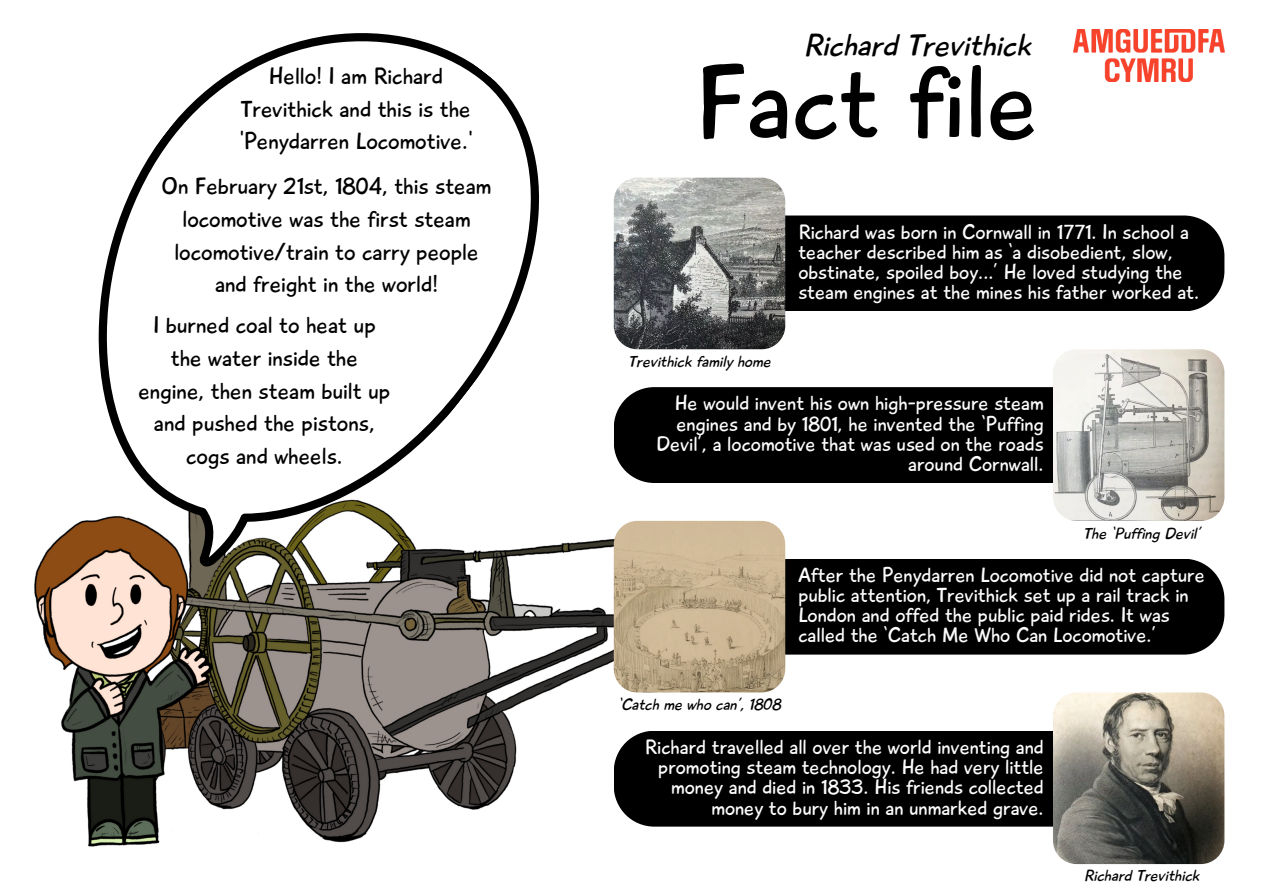
<style>
.page{position:relative;width:1263px;height:894px;background:#fff}
.page>*{position:absolute;margin:0;border:0;box-sizing:border-box;transform-origin:0 0}
.t1{font:107.7px "Playtime With Hot Toddies";color:#000}
.t2{font:italic 32.55px "Playtime With Hot Toddies";color:#000}
.t3{font:24px/32.7px "Playtime With Hot Toddies";color:#000;text-align:center}
.t4{font:21.15px/20.2px "Playtime With Hot Toddies";color:#fcfcfc}
.t5{font:italic 16.5px "Playtime With Hot Toddies";color:#000}
</style>
<div class="page">
<img style="left:43px;top:347px;width:619px;height:500px">
<div style="left:614px;top:730px;width:439px;height:96px;background:#000"></div>
<div style="left:628px;top:387px;width:425px;height:96px;background:#000"></div>
<svg style="left:34px;top:33px;width:594px;height:595px"></svg>
<img style="left:1074px;top:29px;width:150px;height:52px">
<img style="left:1053px;top:349px;width:171px;height:171px;border-radius:24px">
<img style="left:1053px;top:692px;width:171px;height:171px;border-radius:24px">
<div style="left:785px;top:558px;width:439px;height:96px;background:#000"></div>
<img style="left:614px;top:520px;width:171px;height:172px;border-radius:24px">
<div style="left:785px;top:215px;width:439px;height:96px;background:#000"></div>
<img style="left:614px;top:177px;width:171px;height:172px;border-radius:24px">
<p class="t3" style="left:239px;top:60px;width:235px">Hello! I am Richard<br>Trevithick and this is the 'Penydarren Locomotive.'</p>
<h4 class="t3" style="left:162px;top:170px;width:331px">On February 21st, 1804, this steam locomotive was the first steam locomotive/train to carry people and freight in the world!</h4>
<h2 class="t3" style="left:138px;top:309px;width:253px">I burned coal to heat up the water inside the engine, then steam built up and pushed the pistons, cogs and wheels.</h2>
<h1 class="t2" style="left:803px;top:33px;width:229px">Richard Trevithick</h1>
<p class="t1" style="left:695px;top:39px;width:345px">Fact file</p>
<p class="t5" style="left:628px;top:356px;width:144px">Trevithick family home</p>
<p class="t4" style="left:798px;top:222px;width:402px">Richard was born in Cornwall in 1771. In school a teacher described him as ‘a disobedient, slow, obstinate, spoiled boy...’ He loved studying the steam engines at the mines his father worked at.</p>
<p class="t4" style="left:656px;top:393px;width:389px;text-align:right">He would invent his own high-pressure steam engines and by 1801, he invented the ‘Puffing Devil’, a locomotive that was used on the roads around Cornwall.</p>
<h4 class="t5" style="left:1083px;top:527px;width:118px">The ‘Puffing Devil’</h4>
<h4 class="t4" style="left:798px;top:564px;width:408px">After the Penydarren Locomotive did not capture public attention, Trevithick set up a rail track in London and offed the public paid rides. It was called the ‘Catch Me Who Can Locomotive.’</h4>
<p class="t5" style="left:618px;top:698px;width:165px">‘Catch me who can’, 1808</p>
<p class="t4" style="left:645px;top:737px;width:400px;text-align:right">Richard travelled all over the world inventing and promoting steam technology. He had very little money and died in 1833. His friends collected money to bury him in an unmarked grave.</p>
<p class="t5" style="left:1084px;top:869px;width:117px">Richard Trevithick</p>
</div>
